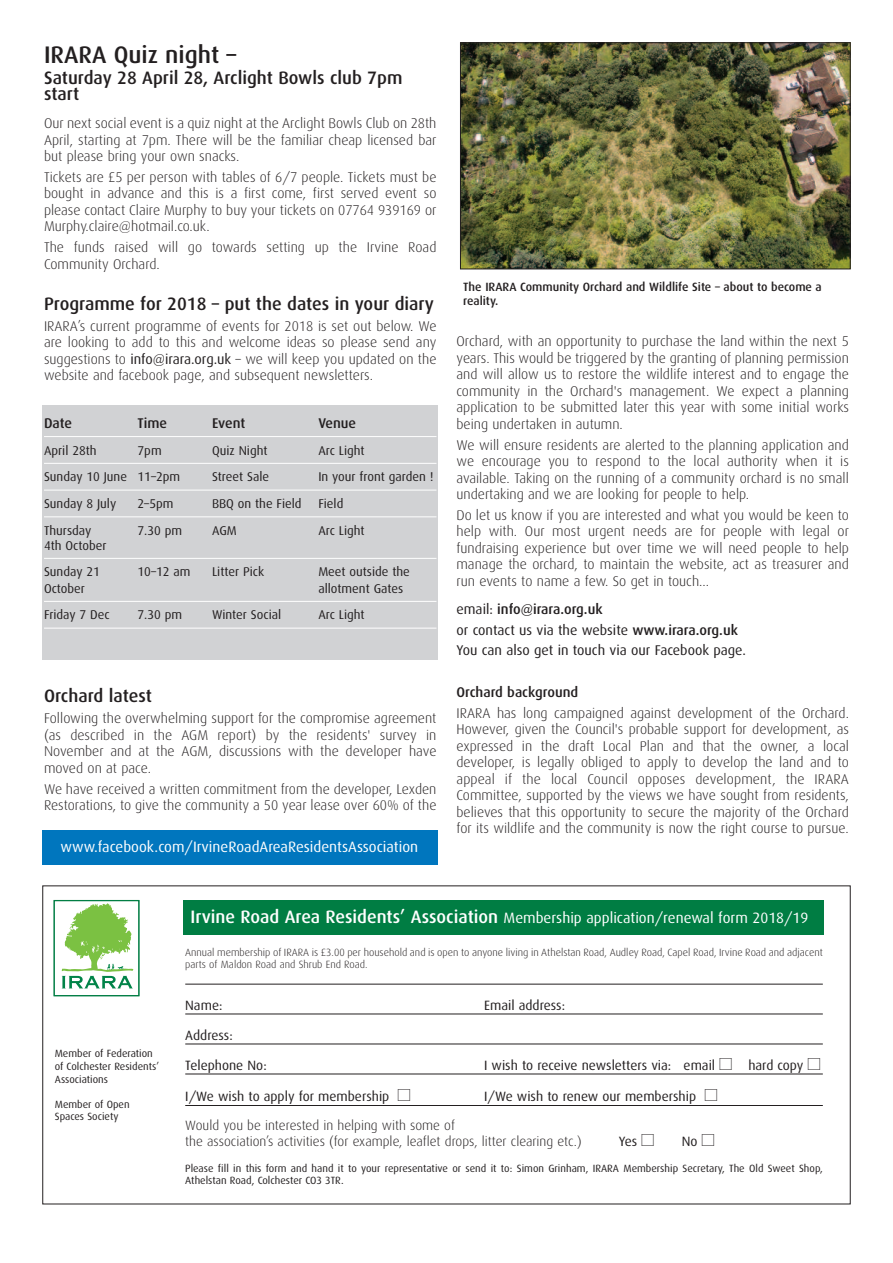
<style>
.page{position:relative;width:893px;height:1263px;background:#fff}
.page>*{position:absolute;margin:0;border:0;box-sizing:border-box;transform-origin:0 0}
.t1{font:500 24px "Dax";color:#231f20}
.t2{font:500 18px/16.5px "Dax";color:#231f20}
.t3{font:15px "Dax";color:#fff}
.t4{font:300 14.1px/16.5px "Dax";color:#231f20;text-align:justify}
.t5{font:14.1px/20.7px "Dax";color:#231f20}
.t6{font:500 14.1px "Dax";color:#231f20}
.t7{font:13.5px "Dax";color:#231f20}
.t8{font:300 13.5px/16.5px "Dax";color:#231f20}
.t9{font:12.75px/26.7px "Dax";color:#231f20}
.t10{font:500 12px/14.4px "Dax";color:#231f20}
.t11{font:10.5px/12.6px "Dax";color:#231f20}
.t12{font:300 10.5px/12px "Dax";color:#231f20}
.s1{font-weight:400}
.s2{font-weight:500}
.s3{font-weight:500;font-size:18px}
</style>
<div class="page">
<div style="left:43px;top:405px;width:395px;height:254px;background:#d1d2d4"></div>
<hr style="left:44px;top:436px;width:392px;height:1px;background:#fff">
<hr style="left:44px;top:463px;width:392px;height:1px;background:#fff">
<hr style="left:44px;top:490px;width:392px;height:1px;background:#fff">
<hr style="left:44px;top:517px;width:392px;height:1px;background:#fff">
<hr style="left:44px;top:558px;width:392px;height:1px;background:#fff">
<hr style="left:44px;top:601px;width:392px;height:1px;background:#fff">
<hr style="left:44px;top:628px;width:392px;height:1px;background:#fff">
<div style="left:184px;top:900px;width:640px;height:35px;background:#007d43"></div>
<svg style="left:61px;top:903px;width:73px;height:86px"></svg>
<div style="left:54px;top:900px;width:85px;height:96px;border:1px solid #007d43"></div>
<div style="left:54px;top:901px;width:85px;height:94px;border:1px solid #007d43"></div>
<hr style="left:185px;top:984px;width:638px;height:1px;background:#231f20">
<hr style="left:185px;top:1014px;width:638px;height:1px;background:#231f20">
<hr style="left:185px;top:1044px;width:638px;height:1px;background:#231f20">
<hr style="left:185px;top:1074px;width:638px;height:1px;background:#231f20">
<hr style="left:185px;top:1105px;width:638px;height:1px;background:#231f20">
<div style="left:43px;top:831px;width:395px;height:34px;background:#0076be"></div>
<img style="left:462px;top:45px;width:386px;height:222px">
<div style="left:460px;top:43px;width:390px;height:226px;border:1px solid #231f20"></div>
<h1 class="t1" style="left:44px;top:44px;width:194px">IRARA Quiz night –</h1>
<p class="t2" style="left:44px;top:70px;width:360px">Saturday 28 April 28, Arclight Bowls club 7pm start</p>
<p class="t4" style="left:44px;top:117px;width:394px">Our next social event is a quiz night at the Arclight Bowls Club on 28th April, starting at 7pm. There will be the familiar cheap licensed bar but please bring your own snacks.</p>
<p class="t4" style="left:44px;top:170px;width:394px">Tickets are £5 per person with tables of 6/7 people. Tickets must be bought in advance and this is a first come, first served event so please contact Claire Murphy to buy your tickets on 07764 939169 or Murphy.claire@hotmail.co.uk.</p>
<p class="t4" style="left:44px;top:241px;width:394px">The funds raised will go towards setting up the Irvine Road<br>Community Orchard.</p>
<p class="t2" style="left:44px;top:297px;width:391px">Programme for 2018 – put the dates in your diary</p>
<p class="t4" style="left:44px;top:319px;width:394px">IRARA’s current programme of events for 2018 is set out below. We are looking to add to this and welcome ideas so please send any suggestions to <span class="s1">info@irara.org.uk</span> – we will keep you updated on the website and facebook page, and subsequent newsletters.</p>
<p class="t6" style="left:44px;top:417px;width:30px">Date</p>
<p class="t6" style="left:138px;top:417px;width:31px">Time</p>
<p class="t6" style="left:212px;top:417px;width:35px">Event</p>
<p class="t6" style="left:318px;top:417px;width:39px">Venue</p>
<p class="t9" style="left:44px;top:438px;width:54px">April 28th</p>
<p class="t9" style="left:138px;top:438px;width:26px">7pm</p>
<p class="t9" style="left:212px;top:438px;width:57px">Quiz Night</p>
<p class="t9" style="left:318px;top:438px;width:48px">Arc Light</p>
<p class="t9" style="left:44px;top:464px;width:138px">Sunday 10 June 11–2pm</p>
<p class="t9" style="left:212px;top:464px;width:59px">Street Sale</p>
<p class="t9" style="left:318px;top:464px;width:117px">In your front garden !</p>
<p class="t9" style="left:44px;top:491px;width:74px">Sunday 8 July</p>
<p class="t9" style="left:138px;top:491px;width:37px">2–5pm</p>
<p class="t9" style="left:212px;top:491px;width:91px">BBQ on the Field</p>
<p class="t9" style="left:318px;top:491px;width:27px">Field</p>
<p class="t9" style="left:44px;top:518px;width:49px">Thursday</p>
<p class="t9" style="left:138px;top:518px;width:46px">7.30 pm</p>
<p class="t9" style="left:212px;top:518px;width:26px">AGM</p>
<p class="t9" style="left:318px;top:518px;width:48px">Arc Light</p>
<p class="t9" style="left:44px;top:533px;width:64px">4th October<br>Sunday 21</p>
<p class="t9" style="left:138px;top:559px;width:54px">10–12 am</p>
<p class="t9" style="left:212px;top:559px;width:54px">Litter Pick</p>
<p class="t9" style="left:318px;top:559px;width:93px">Meet outside the</p>
<p class="t9" style="left:44px;top:576px;width:43px">October</p>
<p class="t9" style="left:318px;top:576px;width:86px">allotment Gates</p>
<p class="t9" style="left:44px;top:602px;width:67px">Friday 7 Dec</p>
<p class="t9" style="left:138px;top:602px;width:46px">7.30 pm</p>
<p class="t9" style="left:212px;top:602px;width:71px">Winter Social</p>
<p class="t9" style="left:318px;top:602px;width:48px">Arc Light</p>
<p class="t2" style="left:44px;top:689px;width:109px">Orchard latest</p>
<p class="t4" style="left:44px;top:712px;width:394px">Following the overwhelming support for the compromise agreement (as described in the AGM report) by the residents' survey in November and at the AGM, discussions with the developer have moved on at pace.</p>
<p class="t4" style="left:44px;top:782px;width:394px">We have received a written commitment from the developer, Lexden<br>Restorations, to give the community a 50 year lease over 60% of the</p>
<p class="t3" style="left:61px;top:840px;width:359px">www.facebook.com/IrvineRoadAreaResidentsAssociation</p>
<p class="t10" style="left:463px;top:280px;width:360px">The IRARA Community Orchard and Wildlife Site – about to become a reality.</p>
<p class="t4" style="left:456px;top:335px;width:394px">Orchard, with an opportunity to purchase the land within the next 5 years. This would be triggered by the granting of planning permission and will allow us to restore the wildlife interest and to engage the community in the Orchard's management. We expect a planning application to be submitted later this year with some initial works being undertaken in autumn.</p>
<p class="t4" style="left:456px;top:438px;width:394px">We will ensure residents are alerted to the planning application and we encourage you to respond to the local authority when it is available. Taking on the running of a community orchard is no small undertaking and we are looking for people to help.</p>
<p class="t4" style="left:456px;top:508px;width:394px">Do let us know if you are interested and what you would be keen to help with. Our most urgent needs are for people with legal or fundraising experience but over time we will need people to help manage the orchard, to maintain the website, act as treasurer and run events to name a few. So get in touch...</p>
<p class="t5" style="left:456px;top:599px;width:291px">email: <span class="s2">info@irara.org.uk<br></span>or contact us via the website <span class="s2">www.irara.org.uk<br></span>You can also get in touch via our Facebook page.</p>
<p class="t6" style="left:456px;top:686px;width:123px">Orchard background</p>
<p class="t4" style="left:456px;top:706px;width:394px">IRARA has long campaigned against development of the Orchard.<br>However, given the Council's probable support for development, as expressed in the draft Local Plan and that the owner, a local developer, is legally obliged to apply to develop the land and to appeal if the local Council opposes development, the IRARA Committee, supported by the views we have sought from residents, believes that this opportunity to secure the majority of the Orchard for its wildlife and the community is now the right course to pursue.</p>
<p class="t11" style="left:55px;top:1048px;width:106px">Member of Federation of Colchester Residents’<br>Associations</p>
<p class="t11" style="left:55px;top:1098px;width:76px">Member of Open<br>Spaces Society</p>
<p class="t3" style="left:191px;top:911px;width:619px"><span class="s3">Irvine Road Area Residents’ Association</span> Membership application/renewal form 2018/19</p>
<p class="t12" style="left:185px;top:947px;width:639px">Annual membership of IRARA is £3.00 per household and is open to anyone living in Athelstan Road, Audley Road, Capel Road, Irvine Road and adjacent parts of Maldon Road and Shrub End Road.</p>
<p class="t7" style="left:185px;top:999px;width:39px">Name:</p>
<p class="t7" style="left:484px;top:999px;width:82px">Email address:</p>
<p class="t7" style="left:185px;top:1029px;width:49px">Address:</p>
<p class="t7" style="left:185px;top:1059px;width:83px">Telephone No:</p>
<p class="t7" style="left:484px;top:1059px;width:233px">I wish to receive newsletters via: email</p>
<p class="t7" style="left:748px;top:1059px;width:57px">hard copy</p>
<p class="t7" style="left:185px;top:1090px;width:206px">I/We wish to apply for membership</p>
<p class="t7" style="left:484px;top:1090px;width:214px">I/We wish to renew our membership</p>
<p class="t8" style="left:185px;top:1118px;width:398px">Would you be interested in helping with some of<br>the association’s activities (for example, leaflet drops, litter clearing etc.)</p>
<p class="t7" style="left:619px;top:1135px;width:20px">Yes</p>
<p class="t7" style="left:682px;top:1135px;width:17px">No</p>
<p class="t11" style="left:185px;top:1162px;width:639px;line-height:12px">Please fill in this form and hand it to your representative or send it to: Simon Grinham, IRARA Membership Secretary, The Old Sweet Shop,<br>Athelstan Road, Colchester CO3 3TR.</p>
</div>
